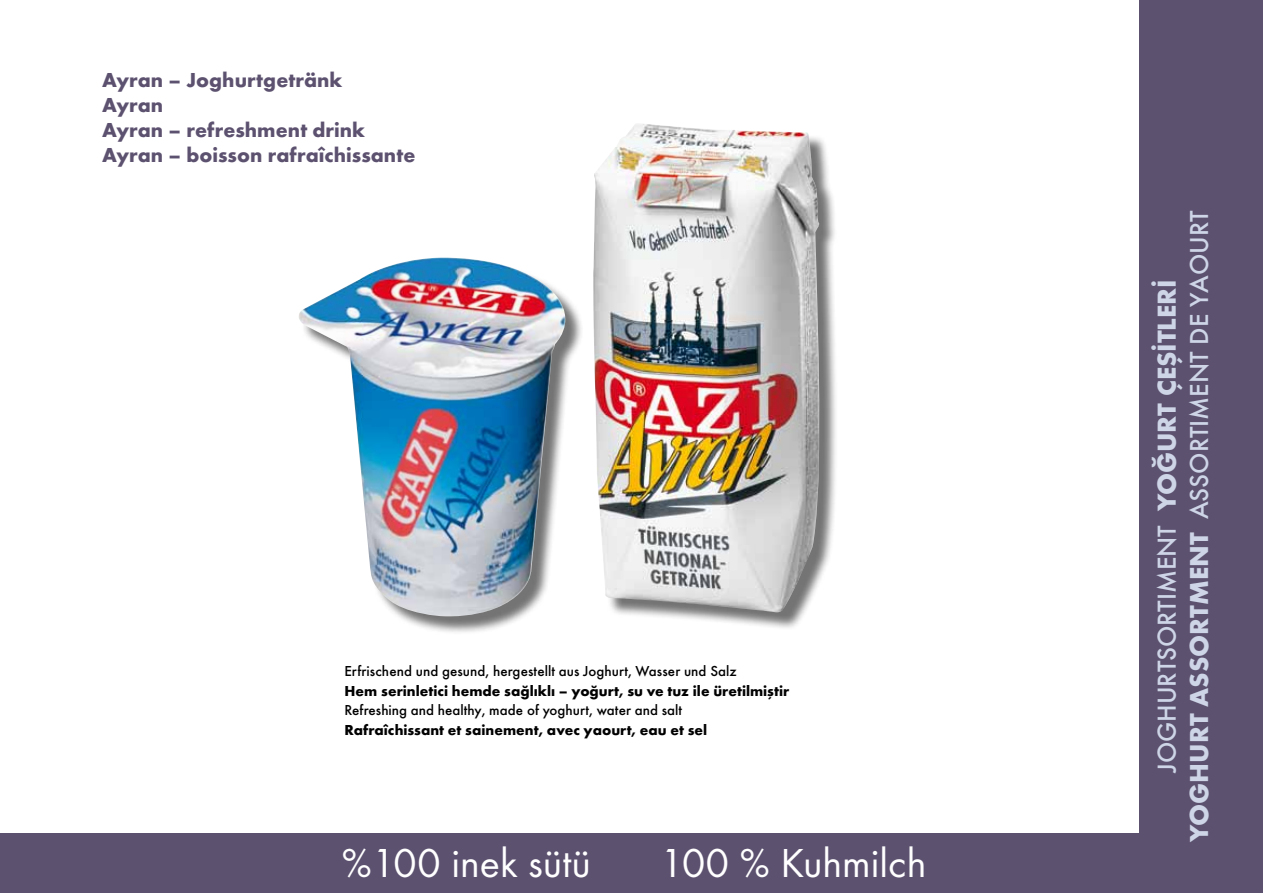
<style>
.page{position:relative;width:1263px;height:893px;background:#fff}
.page>*{position:absolute;margin:0;border:0;box-sizing:border-box;transform-origin:0 0}
.t1{font:42px "Function Turk Book";color:#fff}
.t2{font:27px/32.4px "Function Turk Medium";color:#cdd5e7;text-align:center}
.t3{font:21px/25.2px "Function Turk Bold";color:#5c516f}
.t4{font:15px "Function Turk Medium";letter-spacing:.005em;color:#000}
.t5{font:15px "Function Turk Bold";color:#000}
.s1{font-family:"Function Turk Bold"}
</style>
<div class="page">
<div style="left:0;top:833px;width:1222px;height:60px;background:#5c516f"></div>
<div style="left:1140px;top:0;width:123px;height:893px;background:#5c516f"></div>
<div style="left:595px;top:125px;width:243px;height:505px;background:#000;opacity:.55"></div>
<img style="left:593px;top:124px;width:227px;height:488px">
<div style="left:301px;top:260px;width:282px;height:375px;background:#000;opacity:.55"></div>
<img style="left:299px;top:258px;width:266px;height:358px">
<h3 class="t3" style="left:102px;top:67px;width:315px">Ayran – Joghurtgetränk<br>Ayran<br>Ayran – refreshment drink<br>Ayran – boisson rafraîchissante</h3>
<p class="t4" style="left:344px;top:662px;width:394px">Erfrischend und gesund, hergestellt aus Joghurt, Wasser und Salz</p>
<p class="t5" style="left:344px;top:682px;width:446px">Hem serinletici hemde sağlıklı – yoğurt, su ve tuz ile üretilmiştir</p>
<p class="t4" style="left:344px;top:701px;width:339px">Refreshing and healthy, made of yoghurt, water and salt</p>
<p class="t5" style="left:344px;top:721px;width:364px">Rafraîchissant et sainement, avec yaourt, eau et sel</p>
<h1 class="t1" style="left:342px;top:840px;width:251px">%100 inek sütü</h1>
<h1 class="t1" style="left:660px;top:840px;width:268px">100 % Kuhmilch</h1>
<h2 class="t2" style="left:1150px;top:842px;width:633px;rotate:-90deg">JOGHURTSORTIMENT <span class="s1">YOĞURT ÇEŞİTLERİ<br>YOGHURT ASSORTMENT</span> ASSORTIMENT DE YAOURT</h2>
</div>
